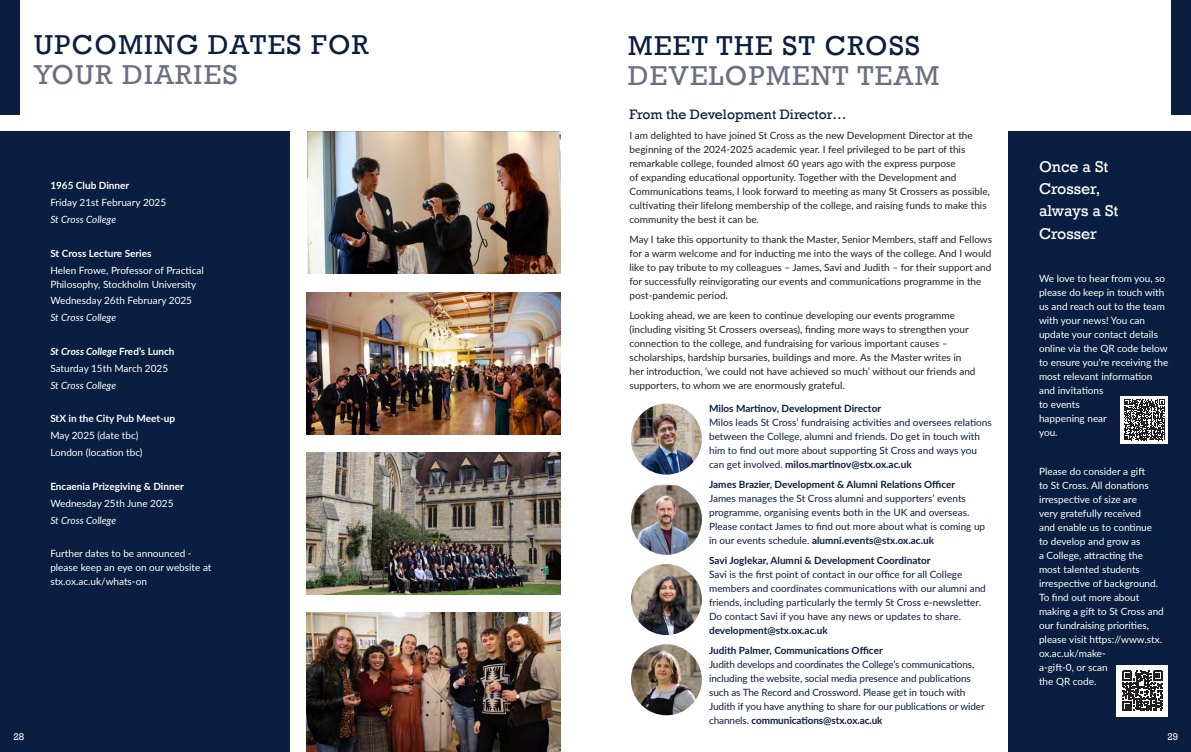
<style>
.page{position:relative;width:1191px;height:752px;background:#fff}
.page>*{position:absolute;margin:0;border:0;box-sizing:border-box;transform-origin:0 0}
.HEADER_Blue{font:28px/30px "Rockwell";letter-spacing:.05em;color:#091e40}
.HEADER_Blue-2{font:28px "Rockwell";letter-spacing:.05em;color:#6c6e85}
.Sub_header{font:16px/22px "Rockwell";color:#fff}
.Sub_header-2{font:14px "Rockwell";color:#091e40}
.Body_Copy{font:10px/14px "Lato";color:#231f20}
.Body_Copy-2{font:10px/14px "Lato";color:#091e40}
.Body_Copy-3{font:10px/14px "Lato";color:#fff}
.Body_Copy-4{font:700 10px "Lato";color:#091e40}
.Body_Copy-5{font:700 10px "Lato";color:#fff}
.Body_Copy-6{font:italic 10px "Lato";color:#fff}
.Body_Copy-7{font:italic 700 10px "Lato";color:#fff}
.t1{font:10px "Rockwell";color:#fff}
.s1{color:#6c6e85}
.s2{font-style:normal}
.s3{font-weight:700}
</style>
<div class="page">
<div style="left:1171px;top:0;width:20px;height:114px;background:#091e40"></div>
<img style="left:631px;top:403px;width:71px;height:71px;border-radius:35px">
<img style="left:631px;top:485px;width:71px;height:69px">
<img style="left:631px;top:563px;width:71px;height:71px;border-radius:35px">
<div style="left:1008px;top:132px;width:183px;height:619px;background:#091e40"></div>
<div style="left:1120px;top:395px;width:48px;height:48px;background:#fff"></div>
<svg style="left:1124px;top:399px;width:41px;height:41px"></svg>
<div style="left:1116px;top:664px;width:52px;height:52px;background:#fff"></div>
<svg style="left:1122px;top:670px;width:40px;height:40px"></svg>
<img style="left:631px;top:644px;width:71px;height:70px;border-radius:35px">
<div style="left:0;top:132px;width:289px;height:619px;background:#091e40"></div>
<div style="left:0;top:0;width:20px;height:114px;background:#091e40"></div>
<img style="left:308px;top:132px;width:252px;height:141px">
<img style="left:307px;top:292px;width:253px;height:142px">
<img style="left:307px;top:452px;width:254px;height:142px">
<img style="left:307px;top:612px;width:254px;height:139px">
<p class="HEADER_Blue" style="left:34px;top:30px;width:336px">UPCOMING DATES FOR<br><span class="s1">YOUR DIARIES</span></p>
<p class="Body_Copy-5" style="left:50px;top:178px;width:80px">1965 Club Dinner</p>
<p class="Body_Copy-3" style="left:50px;top:195px;width:117px">Friday 21st February 2025</p>
<p class="Body_Copy-6" style="left:50px;top:212px;width:67px">St Cross College</p>
<p class="Body_Copy-5" style="left:50px;top:245px;width:103px">St Cross Lecture Series</p>
<p class="Body_Copy-3" style="left:50px;top:262px;width:155px">Helen Frowe, Professor of Practical<br>Philosophy, Stockholm University</p>
<p class="Body_Copy-3" style="left:50px;top:293px;width:143px">Wednesday 26th February 2025</p>
<p class="Body_Copy-6" style="left:50px;top:310px;width:67px">St Cross College</p>
<p class="Body_Copy-7" style="left:50px;top:344px;width:126px">St Cross College <span class="s2">Fred’s Lunch</span></p>
<p class="Body_Copy-3" style="left:50px;top:360px;width:119px">Saturday 15th March 2025</p>
<p class="Body_Copy-6" style="left:50px;top:378px;width:67px">St Cross College</p>
<p class="Body_Copy-5" style="left:50px;top:411px;width:126px">StX in the City Pub Meet-up</p>
<p class="Body_Copy-3" style="left:50px;top:428px;width:89px">May 2025 (date tbc)</p>
<p class="Body_Copy-3" style="left:50px;top:445px;width:94px">London (location tbc)</p>
<p class="Body_Copy-5" style="left:50px;top:478px;width:135px">Encaenia Prizegiving &amp; Dinner</p>
<p class="Body_Copy-3" style="left:50px;top:495px;width:125px">Wednesday 25th June 2025</p>
<p class="Body_Copy-6" style="left:50px;top:512px;width:67px">St Cross College</p>
<p class="Body_Copy-3" style="left:50px;top:546px;width:163px">Further dates to be announced - please keep an eye on our website at stx.ox.ac.uk/whats-on</p>
<p class="HEADER_Blue" style="left:628px;top:31px;width:293px">MEET THE ST CROSS</p>
<p class="HEADER_Blue-2" style="left:628px;top:60px;width:312px">DEVELOPMENT TEAM</p>
<p class="Sub_header-2" style="left:629px;top:106px;width:219px">From the Development Director…</p>
<p class="Body_Copy" style="left:629px;top:128px;width:362px">I am delighted to have joined St Cross as the new Development Director at the beginning of the 2024-2025 academic year. I feel privileged to be part of this remarkable college, founded almost 60 years ago with the express purpose<br>of expanding educational opportunity. Together with the Development and Communications teams, I look forward to meeting as many St Crossers as possible, cultivating their lifelong membership of the college, and raising funds to make this community the best it can be.</p>
<p class="Body_Copy" style="left:629px;top:232px;width:364px">May I take this opportunity to thank the Master, Senior Members, staff and Fellows for a warm welcome and for inducting me into the ways of the college. And I would like to pay tribute to my colleagues – James, Savi and Judith – for their support and for successfully reinvigorating our events and communications programme in the post-pandemic period.</p>
<p class="Body_Copy" style="left:629px;top:307px;width:347px">Looking ahead, we are keen to continue developing our events programme (including visiting St Crossers overseas), finding more ways to strengthen your connection to the college, and fundraising for various important causes – scholarships, hardship bursaries, buildings and more. As the Master writes in her introduction, ‘we could not have achieved so much’ without our friends and supporters, to whom we are enormously grateful.</p>
<p class="Body_Copy-4" style="left:709px;top:400px;width:173px">Milos Martinov, Development Director</p>
<p class="Body_Copy-2" style="left:709px;top:414px;width:284px">Milos leads St Cross’ fundraising activities and oversees relations between the College, alumni and friends. Do get in touch with him to find out more about supporting St Cross and ways you can get involved. <span class="s3">milos.martinov@stx.ox.ac.uk</span></p>
<p class="Body_Copy-4" style="left:709px;top:476px;width:248px">James Brazier, Development &amp; Alumni Relations Officer</p>
<p class="Body_Copy-2" style="left:709px;top:490px;width:278px">James manages the St Cross alumni and supporters’ events programme, organising events both in the UK and overseas.<br>Please contact James to find out more about what is coming up in our events schedule. <span class="s3">alumni.events@stx.ox.ac.uk</span></p>
<p class="Body_Copy-4" style="left:709px;top:552px;width:223px">Savi Joglekar, Alumni &amp; Development Coordinator</p>
<p class="Body_Copy-2" style="left:709px;top:566px;width:278px">Savi is the first point of contact in our office for all College members and coordinates communications with our alumni and friends, including particularly the termly St Cross e-newsletter.<br>Do contact Savi if you have any news or updates to share. <span class="s3">development@stx.ox.ac.uk</span></p>
<p class="Body_Copy-4" style="left:709px;top:642px;width:175px">Judith Palmer, Communications Officer</p>
<p class="Body_Copy-2" style="left:709px;top:656px;width:277px">Judith develops and coordinates the College’s communications, including the website, social media presence and publications such as The Record and Crossword. Please get in touch with Judith if you have anything to share for our publications or wider channels. <span class="s3">communications@stx.ox.ac.uk</span></p>
<p class="Sub_header" style="left:1039px;top:156px;width:71px">Once a St<br>Crosser,</p>
<p class="Sub_header" style="left:1039px;top:200px;width:81px">always a St<br>Crosser</p>
<p class="Body_Copy-3" style="left:1039px;top:270px;width:131px">We love to hear from you, so please do keep in touch with us and reach out to the team with your news! You can update your contact details online via the QR code below to ensure you're receiving the most relevant information and invitations<br>to events<br>happening near<br>you.</p>
<p class="Body_Copy-3" style="left:1039px;top:463px;width:126px">Please do consider a gift<br>to St Cross. All donations irrespective of size are<br>very gratefully received<br>and enable us to continue<br>to develop and grow as<br>a College, attracting the most talented students irrespective of background.<br>To find out more about making a gift to St Cross and our fundraising priorities, please visit https://www.stx. ox.ac.uk/make-<br>a-gift-0, or scan<br>the QR code.</p>
<p class="t1" style="left:14px;top:730px;width:12px">28</p>
<p class="t1" style="left:1167px;top:730px;width:12px">29</p>
</div>
